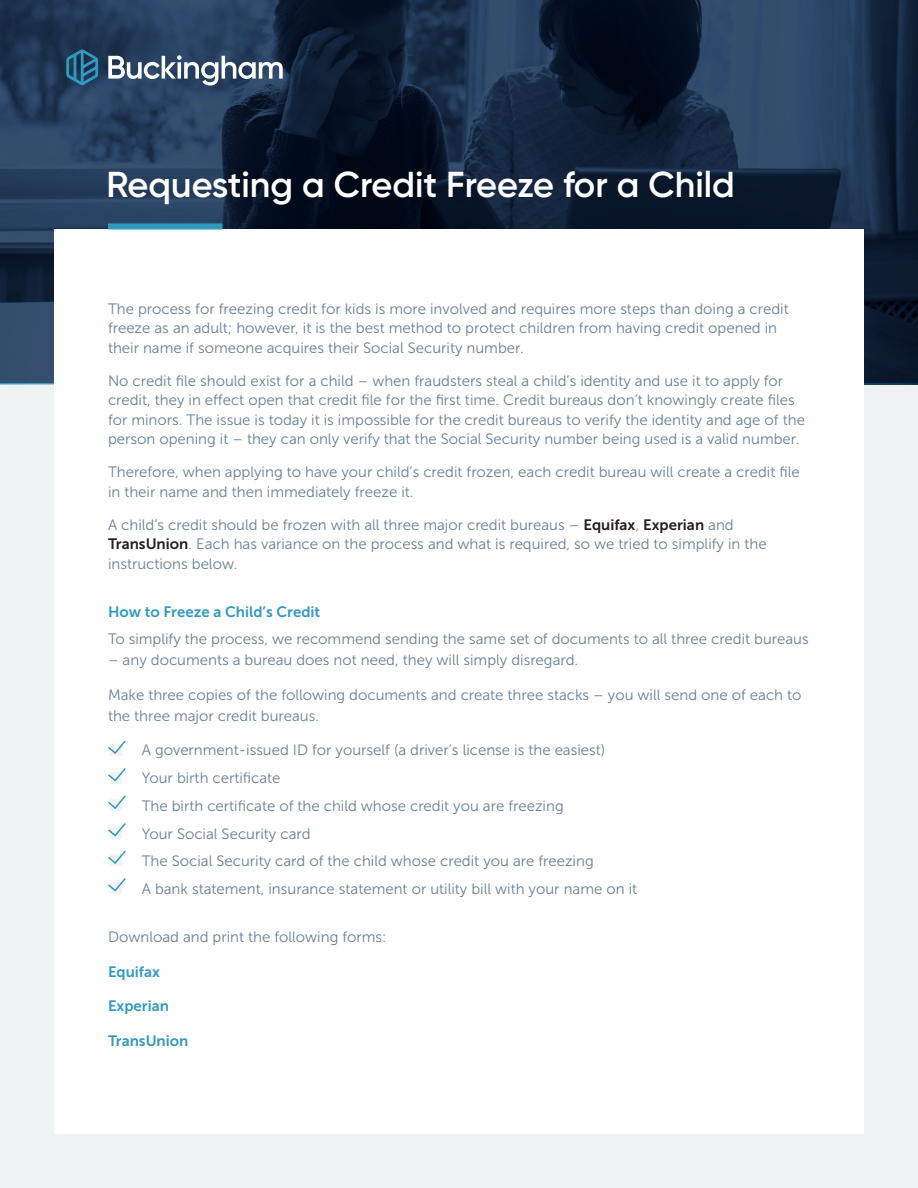
<style>
.page{position:relative;width:918px;height:1188px;background:#eff2f3}
.page>*{position:absolute;margin:0;border:0;box-sizing:border-box;transform-origin:0 0}
.Headline{font:600 36px "Gilroy";color:#fff}
.Body_Text{font:15px/19.5px "Museo Sans 300";color:#688094}
.Body_Text-2{font:15px "Museo Sans 700";color:#3299be}
.s1{font-family:"Museo Sans 700";color:#231f20}
</style>
<div class="page">
<svg style="left:0;top:0;width:918px;height:384px;background:#192b44"></svg>
<div style="left:54px;top:230px;width:810px;height:904px;background:#fff"></div>
<svg style="left:108px;top:55px;width:175px;height:31px"></svg>
<svg style="left:66px;top:50px;width:32px;height:35px"></svg>
<div style="left:108px;top:224px;width:114px;height:6px;background:#3299be"></div>
<svg style="left:108px;top:740px;width:18px;height:16px"></svg>
<div style="left:110px;top:772px;width:12px;height:12px;background:#f2f3f4"></div>
<svg style="left:108px;top:768px;width:18px;height:14px"></svg>
<svg style="left:108px;top:795px;width:18px;height:16px"></svg>
<div style="left:110px;top:827px;width:12px;height:12px;background:#f2f3f4"></div>
<svg style="left:108px;top:823px;width:18px;height:14px"></svg>
<svg style="left:108px;top:850px;width:18px;height:16px"></svg>
<div style="left:110px;top:882px;width:12px;height:12px;background:#f2f3f4"></div>
<svg style="left:108px;top:878px;width:18px;height:14px"></svg>
<p class="Headline" style="left:106px;top:162px;width:630px">Requesting a Credit Freeze for a Child</p>
<p class="Body_Text" style="left:108px;top:299px;width:682px">The process for freezing credit for kids is more involved and requires more steps than doing a credit freeze as an adult; however, it is the best method to protect children from having credit opened in their name if someone acquires their Social Security number.</p>
<p class="Body_Text" style="left:108px;top:371px;width:698px">No credit file should exist for a child – when fraudsters steal a child’s identity and use it to apply for credit, they in effect open that credit file for the first time. Credit bureaus don’t knowingly create files for minors. The issue is today it is impossible for the credit bureaus to verify the identity and age of the person opening it – they can only verify that the Social Security number being used is a valid number.</p>
<p class="Body_Text" style="left:108px;top:462px;width:693px">Therefore, when applying to have your child’s credit frozen, each credit bureau will create a credit file in their name and then immediately freeze it.</p>
<p class="Body_Text" style="left:108px;top:515px;width:660px">A child’s credit should be frozen with all three major credit bureaus – <span class="s1">Equifax</span>, <span class="s1">Experian</span> and<br><span class="s1">TransUnion</span>. Each has variance on the process and what is required, so we tried to simplify in the instructions below.</p>
<p class="Body_Text-2" style="left:108px;top:603px;width:214px">How to Freeze a Child’s Credit</p>
<p class="Body_Text" style="left:108px;top:629px;width:702px">To simplify the process, we recommend sending the same set of documents to all three credit bureaus</p>
<p class="Body_Text" style="left:108px;top:650px;width:472px">– any documents a bureau does not need, they will simply disregard.</p>
<p class="Body_Text" style="left:108px;top:684px;width:695px;line-height:21px">Make three copies of the following documents and create three stacks – you will send one of each to the three major credit bureaus.</p>
<p class="Body_Text" style="left:142px;top:740px;width:465px">A government-issued ID for yourself (a driver’s license is the easiest)</p>
<p class="Body_Text" style="left:142px;top:768px;width:140px">Your birth certificate</p>
<p class="Body_Text" style="left:142px;top:796px;width:424px">The birth certificate of the child whose credit you are freezing</p>
<p class="Body_Text" style="left:142px;top:824px;width:170px">Your Social Security card</p>
<p class="Body_Text" style="left:142px;top:851px;width:454px">The Social Security card of the child whose credit you are freezing</p>
<p class="Body_Text" style="left:142px;top:879px;width:497px">A bank statement, insurance statement or utility bill with your name on it</p>
<p class="Body_Text" style="left:108px;top:927px;width:280px">Download and print the following forms:</p>
<p class="Body_Text-2" style="left:108px;top:963px;width:54px">Equifax</p>
<p class="Body_Text-2" style="left:108px;top:997px;width:63px">Experian</p>
<p class="Body_Text-2" style="left:108px;top:1032px;width:82px">TransUnion</p>
</div>
